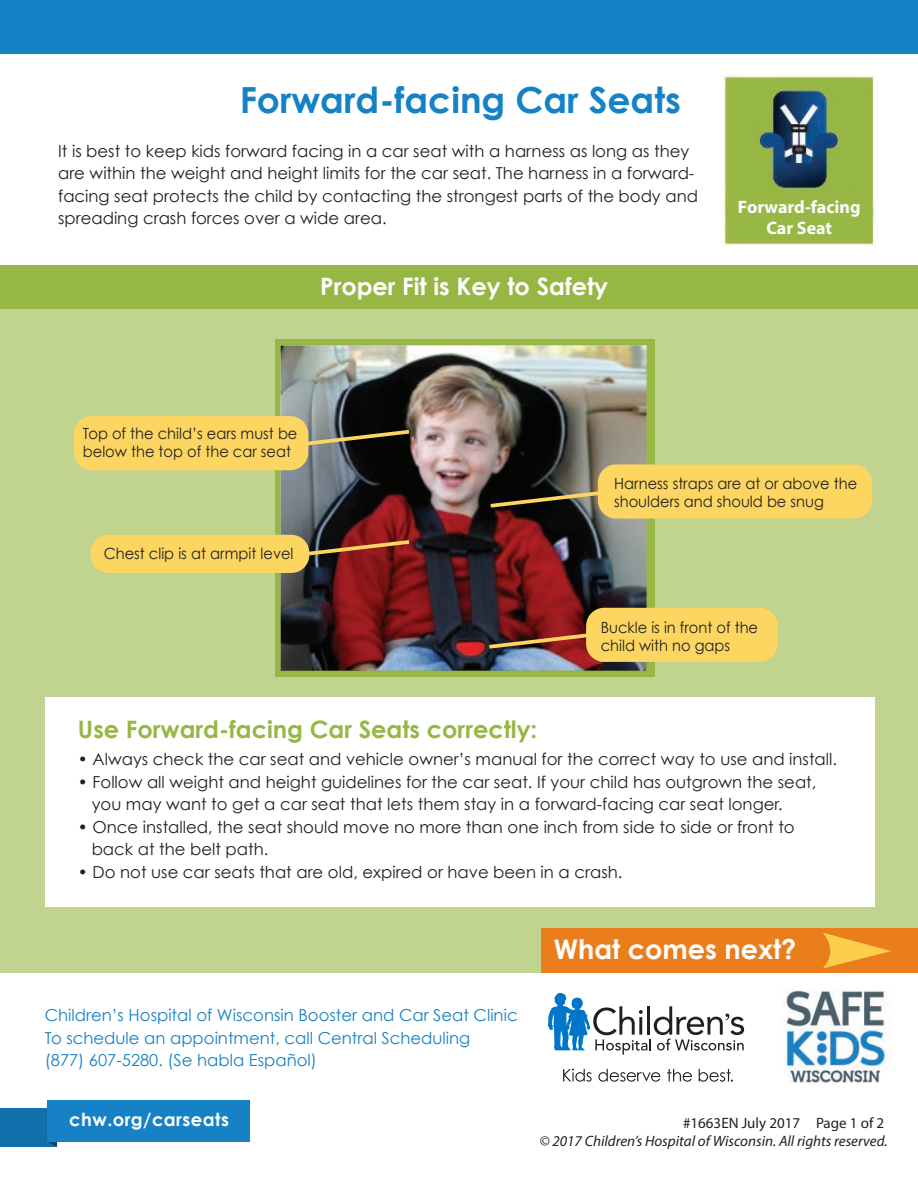
<style>
.page{position:relative;width:918px;height:1188px;background:#fff}
.page>*{position:absolute;margin:0;border:0;box-sizing:border-box;transform-origin:0 0}
.t1{font:700 36px "Century Gothic";color:#1582c5}
.t2{font:700 27px "Century Gothic";color:#fff}
.t3{font:700 24px "Century Gothic";color:#97b745}
.t4{font:700 24px "Century Gothic";color:#fff}
.t5{font:700 18px/21.6px "Myriad Pro";color:#fff;text-align:center}
.t6{font:700 18px "Century Gothic";letter-spacing:.025em;color:#fff}
.t7{font:16.5px/22.5px "Century Gothic";color:#231f20}
.t8{font:16.5px/22.5px "Century Gothic";color:#1781c5}
.t9{font:15.45px/18.5px "Century Gothic";color:#231f20;scale:.95 1}
.t10{font:italic 15px "Myriad Pro";color:#231f20}
.t11{font:15px "Myriad Pro";color:#231f20}
</style>
<div class="page">
<div style="left:0;top:296px;width:918px;height:677px;background:#c0d38f"></div>
<div style="left:0;top:265px;width:918px;height:43px;background:#97b745"></div>
<div style="left:0;top:0;width:918px;height:54px;background:#1582c5"></div>
<div style="left:45px;top:697px;width:830px;height:209px;background:#fff"></div>
<div style="left:275px;top:339px;width:380px;height:337px;background:#97b745"></div>
<img style="left:280px;top:345px;width:368px;height:326px">
<img style="left:723px;top:75px;width:152px;height:171px">
<svg style="left:308px;top:430px;width:101px;height:26px;background:#4d4a3b"></svg>
<div style="left:74px;top:416px;width:234px;height:54px;background:#fdd662;border-radius:18px"></div>
<svg style="left:304px;top:540px;width:105px;height:27px;background:#7a3225"></svg>
<svg style="left:491px;top:481px;width:108px;height:27px;background:#47422f"></svg>
<div style="left:598px;top:464px;width:274px;height:55px;background:#fdd662;border-radius:18px"></div>
<div style="left:586px;top:608px;width:192px;height:54px;background:#fdd662;border-radius:18px"></div>
<svg style="left:489px;top:622px;width:98px;height:27px;background:#7b3225"></svg>
<div style="left:729px;top:192px;width:142px;height:48px;background:#97b844"></div>
<img style="left:785px;top:990px;width:105px;height:93px">
<div style="left:0;top:1108px;width:57px;height:39px;background:#1070ac"></div>
<svg style="left:48px;top:1142px;width:9px;height:5px"></svg>
<div style="left:47px;top:1100px;width:203px;height:42px;background:#1781c5"></div>
<svg style="left:548px;top:993px;width:196px;height:62px"></svg>
<svg style="left:563px;top:1069px;width:29px;height:13px"></svg>
<svg style="left:598px;top:1069px;width:62px;height:13px"></svg>
<svg style="left:667px;top:1069px;width:25px;height:13px"></svg>
<svg style="left:699px;top:1069px;width:34px;height:13px"></svg>
<div style="left:541px;top:928px;width:377px;height:45px;background:#ea7e1d"></div>
<div style="left:90px;top:535px;width:219px;height:38px;background:#fdd662;border-radius:18px"></div>
<svg style="left:823px;top:932px;width:68px;height:36px"></svg>
<h1 class="t1" style="left:240px;top:77px;width:443px">Forward-facing Car Seats</h1>
<p class="t7" style="left:58px;top:139px;width:641px">It is best to keep kids forward facing in a car seat with a harness as long as they are within the weight and height limits for the car seat. The harness in a forward&shy;facing seat protects the child by contacting the strongest parts of the body and spreading crash forces over a wide area.</p>
<h3 class="t4" style="left:320px;top:271px;width:290px">Proper Fit is Key to Safety</h3>
<p class="t5" style="left:738px;top:195px;width:124px">Forward-facing<br>Car Seat</p>
<p class="t9" style="left:83px;top:423px;width:227px">Top of the child’s ears must be below the top of the car seat</p>
<p class="t9" style="left:104px;top:543px;width:201px">Chest clip is at armpit level</p>
<p class="t9" style="left:614px;top:473px;width:257px">Harness straps are at or above the shoulders and should be snug</p>
<p class="t9" style="left:601px;top:617px;width:167px">Buckle is in front of the child with no gaps</p>
<h3 class="t3" style="left:78px;top:714px;width:461px">Use Forward-facing Car Seats correctly:</h3>
<p class="t7" style="left:78px;top:747px;width:761px">• Always check the car seat and vehicle owner’s manual for the correct way to use and install.</p>
<p class="t7" style="left:92px;top:770px;width:726px;text-indent:-14px">• Follow all weight and height guidelines for the car seat. If your child has outgrown the seat, you may want to get a car seat that lets them stay in a forward-facing car seat longer.</p>
<p class="t7" style="left:92px;top:815px;width:705px;text-indent:-14px">• Once installed, the seat should move no more than one inch from side to side or front to back at the belt path.</p>
<p class="t7" style="left:78px;top:860px;width:546px">• Do not use car seats that are old, expired or have been in a crash.</p>
<p class="t8" style="left:45px;top:1004px;width:474px">Children’s Hospital of Wisconsin Booster and Car Seat Clinic<br>To schedule an appointment, call Central Scheduling<br>(877) 607-5280. (Se habla Español)</p>
<p class="t6" style="left:69px;top:1108px;width:161px">chw.org/carseats</p>
<h2 class="t2" style="left:554px;top:932px;width:244px">What comes next?</h2>
<p class="t11" style="left:683px;top:1113px;width:203px">#1663EN July 2017 Page 1 of 2</p>
<p class="t10" style="left:540px;top:1131px;width:349px">© 2017 Children’s Hospital of Wisconsin. All rights reserved.</p>
</div>
